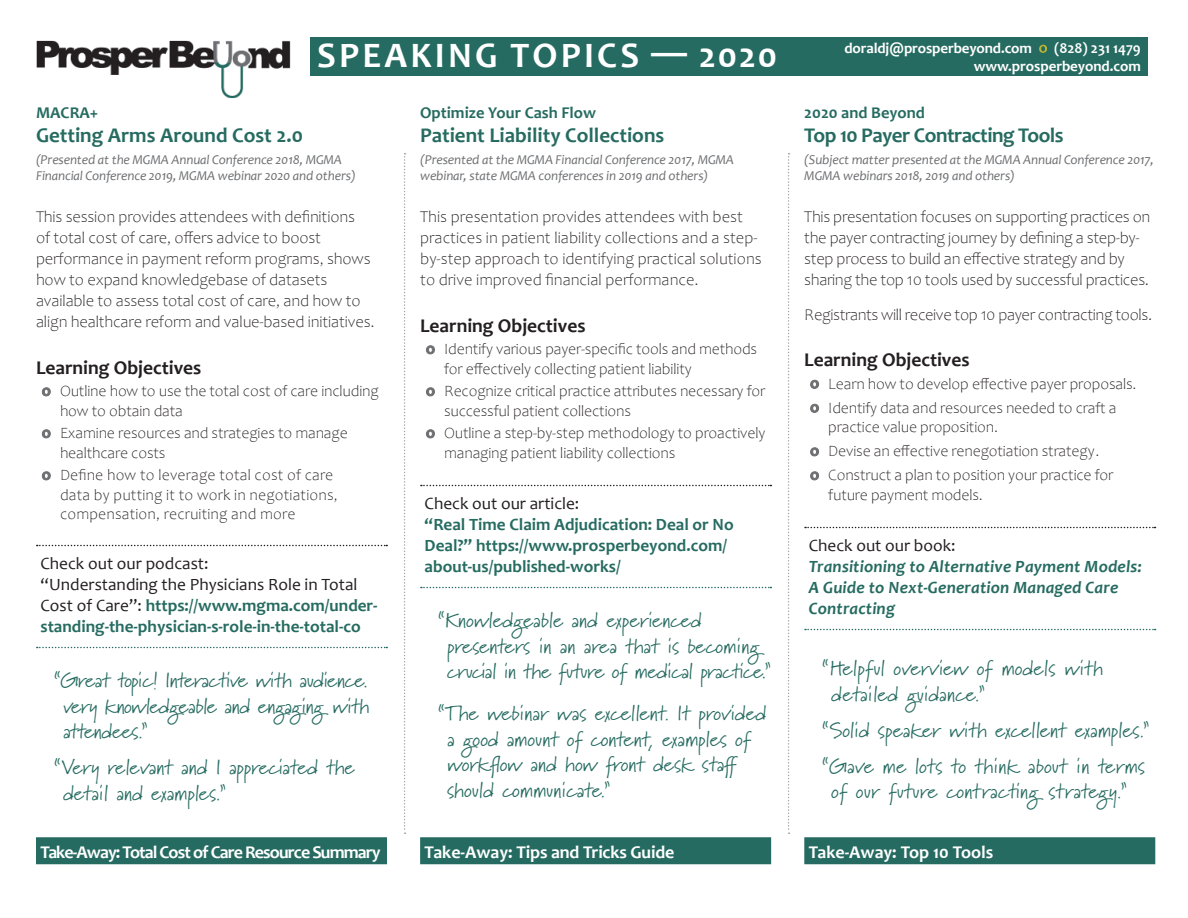
<style>
.page{position:relative;width:1188px;height:918px;background:#fff}
.page>*{position:absolute;margin:0;border:0;box-sizing:border-box;transform-origin:0 0}
.Head-name{font:700 36px "Candara";letter-spacing:.09em;color:#fff}
.t1{font:21px/25.5px "Marydale";color:#266b61}
.t2{font:700 21px "Candara";color:#266b61}
.t3{font:700 21px "Candara";letter-spacing:-.025em;color:#266b61}
.Subhead{font:700 19.5px "Candara";color:#231f20}
.Attendee_solid_color{font:700 18px "Candara";letter-spacing:-.05em;color:#fff}
.Attendee_solid_color-2{font:700 18px "Candara";letter-spacing:-.01em;color:#fff}
.Attendee_solid_color-3{font:700 18px "Candara";color:#fff}
.Body__stats_poll{font:700 17.25px/21px "Candara";color:#266b61}
.Body__stats_poll-2{font:italic 700 17.25px/21px "Candara";letter-spacing:.01em;color:#266b61}
.Body_12_16{font:300 16.5px/21px "Candara";letter-spacing:-.01em;color:#231f20}
.Title_kicker{font:700 16.5px "Candara";color:#266b61}
.Bullet_12_16{font:300 15.75px/19.5px "Candara";letter-spacing:-.01em;color:#231f20}
.Bullet_12_16-2{font:300 15.75px/19.5px "Candara";letter-spacing:.01em;color:#231f20}
.Body_10_14_white{font:700 15px/18px "Candara";letter-spacing:-.005em;color:#fff;text-align:right}
.Title_parenthesis{font:italic 13.5px/16.2px "Candara";letter-spacing:-.01em;color:#6d6f72}
.s1{font-weight:400;color:#231f20}
.s2{font-weight:400;font-style:normal;color:#231f20}
</style>
<div class="page">
<div style="left:310px;top:37px;width:838px;height:39px;background:#266b61"></div>
<img style="left:36px;top:40px;width:255px;height:59px">
<svg style="left:421px;top:485px;width:350px;height:1px"></svg>
<svg style="left:421px;top:587px;width:350px;height:1px"></svg>
<div style="left:420px;top:837px;width:351px;height:27px;background:#266b61"></div>
<svg style="left:426px;top:345px;width:9px;height:10px"></svg>
<svg style="left:426px;top:387px;width:9px;height:10px"></svg>
<svg style="left:426px;top:429px;width:9px;height:10px"></svg>
<svg style="left:805px;top:527px;width:351px;height:1px"></svg>
<svg style="left:805px;top:629px;width:351px;height:1px"></svg>
<div style="left:804px;top:837px;width:351px;height:27px;background:#266b61"></div>
<svg style="left:810px;top:380px;width:9px;height:9px"></svg>
<svg style="left:810px;top:404px;width:9px;height:9px"></svg>
<svg style="left:810px;top:447px;width:9px;height:10px"></svg>
<svg style="left:810px;top:471px;width:9px;height:10px"></svg>
<svg style="left:1039px;top:45px;width:8px;height:8px"></svg>
<svg style="left:37px;top:545px;width:350px;height:1px"></svg>
<svg style="left:37px;top:647px;width:350px;height:1px"></svg>
<div style="left:36px;top:837px;width:351px;height:27px;background:#266b61"></div>
<svg style="left:42px;top:387px;width:9px;height:10px"></svg>
<svg style="left:42px;top:429px;width:9px;height:10px"></svg>
<svg style="left:42px;top:471px;width:9px;height:10px"></svg>
<svg style="left:788px;top:153px;width:2px;height:681px"></svg>
<svg style="left:404px;top:153px;width:2px;height:681px"></svg>
<p class="Head-name" style="left:317px;top:33px;width:461px">SPEAKING TOPICS — 2020</p>
<p class="Title_kicker" style="left:420px;top:102px;width:177px">Optimize Your Cash Flow</p>
<p class="t2" style="left:420px;top:122px;width:246px">Patient Liability Collections</p>
<p class="Title_parenthesis" style="left:420px;top:151px;width:315px">(Presented at the MGMA Financial Conference 2017, MGMA webinar, state MGMA conferences in 2019 and others)</p>
<p class="Body_12_16" style="left:420px;top:207px;width:343px">This presentation provides attendees with best practices in patient liability collections and a step&shy;by-step approach to identifying practical solutions to drive improved financial performance.</p>
<p class="Subhead" style="left:420px;top:313px;width:167px">Learning Objectives</p>
<p class="Bullet_12_16" style="left:444px;top:340px;width:315px">Identify various payer-specific tools and methods for effectively collecting patient liability</p>
<p class="Bullet_12_16" style="left:444px;top:382px;width:323px">Recognize critical practice attributes necessary for successful patient collections</p>
<p class="Bullet_12_16" style="left:444px;top:424px;width:323px">Outline a step-by-step methodology to proactively managing patient liability collections</p>
<p class="Body__stats_poll" style="left:425px;top:492px;width:311px"><span class="s1">Check out our article:<br></span>“Real Time Claim Adjudication: Deal or No Deal?” https://www.prosperbeyond.com/ about-us/published-works/</p>
<p class="t1" style="left:447px;top:607px;width:325px;text-indent:-9px">“Knowledgeable and experienced presenters in an area that is becoming crucial in the future of medical practice.”</p>
<p class="t1" style="left:447px;top:700px;width:321px;text-indent:-9px">“The webinar was excellent. It provided a good amount of content, examples of workflow and how front desk staff should communicate.”</p>
<p class="Title_kicker" style="left:36px;top:102px;width:64px">MACRA+</p>
<p class="t2" style="left:36px;top:122px;width:269px">Getting Arms Around Cost 2.0</p>
<p class="Title_parenthesis" style="left:36px;top:151px;width:321px">(Presented at the MGMA Annual Conference 2018, MGMA<br>Financial Conference 2019, MGMA webinar 2020 and others)</p>
<p class="Body_12_16" style="left:36px;top:207px;width:340px">This session provides attendees with definitions<br>of total cost of care, offers advice to boost performance in payment reform programs, shows how to expand knowledgebase of datasets available to assess total cost of care, and how to align healthcare reform and value-based initiatives.</p>
<p class="Subhead" style="left:36px;top:355px;width:167px">Learning Objectives</p>
<p class="Bullet_12_16" style="left:60px;top:382px;width:320px">Outline how to use the total cost of care including how to obtain data</p>
<p class="Bullet_12_16" style="left:60px;top:424px;width:289px">Examine resources and strategies to manage healthcare costs</p>
<p class="Bullet_12_16-2" style="left:60px;top:466px;width:279px">Define how to leverage total cost of care data by putting it to work in negotiations, compensation, recruiting and more</p>
<p class="Body__stats_poll" style="left:40px;top:552px;width:339px"><span class="s1">Check out our podcast:<br>“Understanding the Physicians Role in Total Cost of Care”:</span> https://www.mgma.com/under&shy;standing-the-physician-s-role-in-the-total-co</p>
<p class="t1" style="left:63px;top:667px;width:308px;text-align:justify;text-indent:-9px">“Great topic! Interactive with audience. very knowledgeable and engaging with attendees.”</p>
<p class="t1" style="left:63px;top:754px;width:293px;text-indent:-9px">“Very relevant and I appreciated the detail and examples.”</p>
<p class="Attendee_solid_color" style="left:40px;top:841px;width:342px">Take-Away: Total Cost of Care Resource Summary</p>
<p class="Attendee_solid_color-2" style="left:425px;top:841px;width:251px">Take-Away: Tips and Tricks Guide</p>
<p class="Body_10_14_white" style="left:974px;top:39px;width:169px">(828) 231 1479 www.prosperbeyond.com</p>
<p class="Body_10_14_white" style="left:845px;top:39px;width:189px">doraldj@prosperbeyond.com</p>
<p class="Title_kicker" style="left:804px;top:102px;width:122px">2020 and Beyond</p>
<p class="t3" style="left:804px;top:122px;width:261px">Top 10 Payer Contracting Tools</p>
<p class="Title_parenthesis" style="left:804px;top:151px;width:351px">(Subject matter presented at the MGMA Annual Conference 2017,<br>MGMA webinars 2018, 2019 and others)</p>
<p class="Body_12_16" style="left:804px;top:207px;width:348px">This presentation focuses on supporting practices on the payer contracting journey by defining a step-by&shy;step process to build an effective strategy and by sharing the top 10 tools used by successful practices.</p>
<p class="Body_12_16" style="left:804px;top:304px;width:349px">Registrants will receive top 10 payer contracting tools.</p>
<p class="Subhead" style="left:804px;top:348px;width:167px">Learning Objectives</p>
<p class="Bullet_12_16" style="left:828px;top:374px;width:310px">Learn how to develop effective payer proposals.</p>
<p class="Bullet_12_16" style="left:828px;top:398px;width:290px">Identify data and resources needed to craft a practice value proposition.</p>
<p class="Bullet_12_16" style="left:828px;top:442px;width:273px">Devise an effective renegotiation strategy.</p>
<p class="Bullet_12_16" style="left:828px;top:466px;width:287px">Construct a plan to position your practice for future payment models.</p>
<p class="Body__stats_poll-2" style="left:809px;top:534px;width:335px"><span class="s2">Check out our book:<br></span>Transitioning to Alternative Payment Models:<br>A Guide to Next-Generation Managed Care<br>Contracting</p>
<p class="t1" style="left:831px;top:655px;width:273px;text-indent:-9px">“Helpful overview of models with detailed guidance.”</p>
<p class="t1" style="left:822px;top:712px;width:329px;line-height:36px">“Solid speaker with excellent examples.” “Gave me lots to think about in terms</p>
<p class="t1" style="left:831px;top:778px;width:297px">of our future contracting strategy.”</p>
<p class="Attendee_solid_color-3" style="left:809px;top:841px;width:186px">Take-Away: Top 10 Tools</p>
</div>
